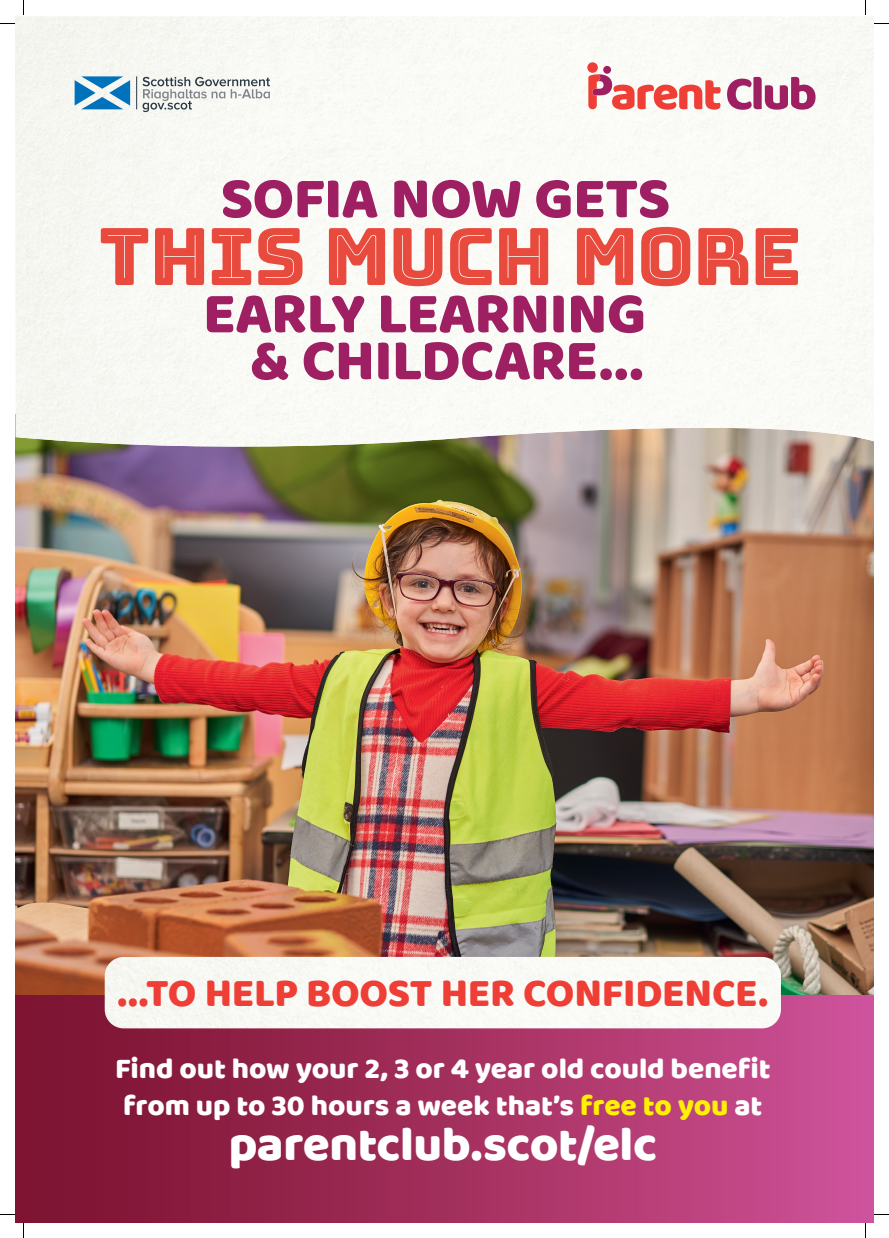
<style>
.page{position:relative;width:889px;height:1238px;background:#fff}
.page>*{position:absolute;margin:0;border:0;box-sizing:border-box;transform-origin:0 0}
.t1{font:79.1px "Bungee Inline";letter-spacing:-.025em;color:#e94a3e}
.t2{font:59.4px/115.1px "Baloo Bhai";letter-spacing:-.015em;color:#9e1f62}
.t3{font:49.3px "Baloo Bhai";letter-spacing:-.01em;color:#fff}
.t4{font:40.8px "Baloo Bhai";letter-spacing:-.005em;color:#ee3e35}
.t5{font:29.7px/37.6px "Baloo Bhai";letter-spacing:-.005em;color:#fff}
.s1{color:#fff101}
</style>
<div class="page">
<img style="left:15px;top:458px;width:859px;height:537px">
<img style="left:15px;top:447px;width:859px;height:11px">
<div style="left:15px;top:16px;width:859px;height:431px;background:#fafaf6"></div>
<div style="left:15px;top:995px;width:859px;height:228px;background:linear-gradient(to right,#780f29,#ce5196)"></div>
<div style="left:105px;top:957px;width:676px;height:71px;background:#f9faf6"></div>
<hr style="left:136px;top:76px;width:1px;height:33px;background:#2b3a45">
<svg style="left:75px;top:76px;width:55px;height:33px"></svg>
<svg style="left:143px;top:77px;width:127px;height:35px"></svg>
<svg style="left:727px;top:77px;width:88px;height:33px"></svg>
<div style="left:587px;top:62px;width:11px;height:11px;background:#ee3e35;border-radius:50%"></div>
<div style="left:603px;top:66px;width:8px;height:8px;background:#9e1f62;border-radius:50%"></div>
<svg style="left:588px;top:74px;width:133px;height:36px"></svg>
<svg style="left:0;top:23px;width:15px;height:1px"></svg>
<svg style="left:874px;top:23px;width:15px;height:1px"></svg>
<svg style="left:0;top:1214px;width:15px;height:1px"></svg>
<svg style="left:874px;top:1214px;width:15px;height:1px"></svg>
<svg style="left:23px;top:0;width:1px;height:15px"></svg>
<svg style="left:23px;top:1223px;width:1px;height:15px"></svg>
<svg style="left:865px;top:0;width:1px;height:15px"></svg>
<svg style="left:865px;top:1223px;width:1px;height:15px"></svg>
<h2 class="t2" style="left:203px;top:139px;width:469px">SOFIA NOW GETS<br>EARLY LEARNING</h2>
<h2 class="t2" style="left:250px;top:301px;width:395px">&amp; CHILDCARE...</h2>
<h1 class="t1" style="left:99px;top:211px;width:705px">THIS MUCH MORE</h1>
<h3 class="t4" style="left:117px;top:968px;width:652px">...TO HELP BOOST HER CONFIDENCE.</h3>
<p class="t5" style="left:115px;top:1048px;width:657px">Find out how your 2, 3 or 4 year old could benefit from up to 30 hours a week that’s <span class="s1">free to you</span> at</p>
<h3 class="t3" style="left:229px;top:1114px;width:430px">parentclub.scot/elc</h3>
</div>
